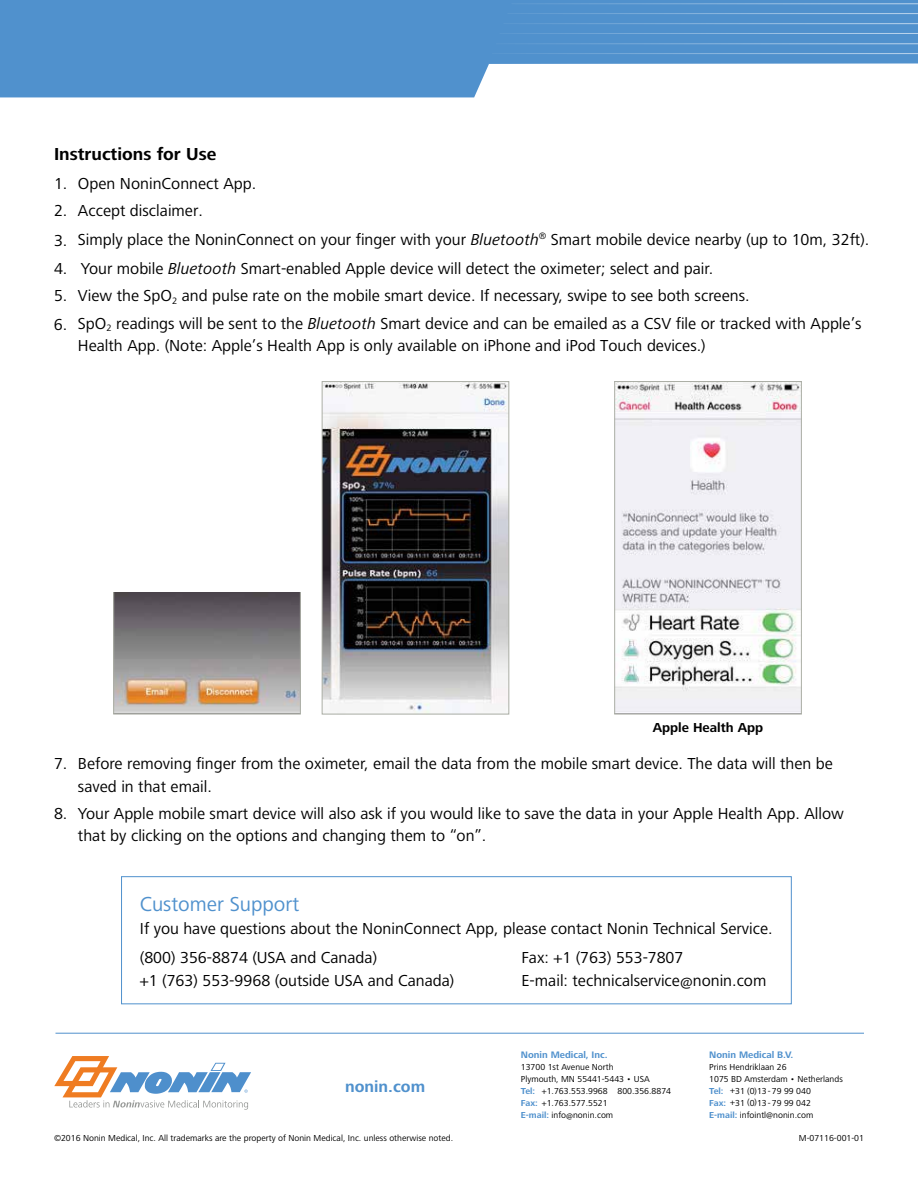
<style>
.page{position:relative;width:918px;height:1188px;background:#fff}
.page>*{position:absolute;margin:0;border:0;box-sizing:border-box;transform-origin:0 0}
.t1{font:21px "Frutiger Next LT";color:#5091cd}
.t2{font:700 18px "Frutiger Next LT";color:#000}
.t3{font:16.5px/22.5px "Frutiger Next LT";color:#000}
.t4{font:700 16.5px "Frutiger Next LT";color:#5091cd}
.t5{font:700 13.5px "Frutiger Next LT";color:#000}
.t6{font:700 9.75px "Frutiger Next LT";color:#5091cd}
.t7{font:9px/12px "Frutiger Next LT";color:#000}
.s1{font-style:italic}
.s2{font-weight:700;color:#5091cd}
</style>
<div class="page">
<svg style="left:0;top:0;width:918px;height:97px;fill:#5091cd"></svg>
<hr style="left:477px;top:93px;width:441px;height:1px;background:#fff">
<hr style="left:480px;top:83px;width:438px;height:1px;background:#fff">
<hr style="left:484px;top:73px;width:434px;height:1px;background:#fff">
<hr style="left:488px;top:63px;width:430px;height:1px;background:#fff">
<hr style="left:492px;top:53px;width:426px;height:1px;background:#fff">
<hr style="left:496px;top:43px;width:422px;height:1px;background:#fff">
<hr style="left:500px;top:33px;width:418px;height:1px;background:#fff">
<hr style="left:503px;top:23px;width:415px;height:1px;background:#fff">
<hr style="left:507px;top:13px;width:411px;height:1px;background:#fff">
<hr style="left:511px;top:3px;width:407px;height:1px;background:#fff">
<hr style="left:515px;top:0;width:403px;height:1px;background:#fff">
<svg style="left:54px;top:1056px;width:197px;height:54px"></svg>
<hr style="left:56px;top:1033px;width:808px;height:1px;background:#5091cd">
<img style="left:115px;top:592px;width:184px;height:120px">
<img style="left:324px;top:383px;width:183px;height:329px">
<div style="left:322px;top:381px;width:187px;height:333px;border:1px solid #acafa6"></div>
<img style="left:616px;top:383px;width:184px;height:329px">
<div style="left:614px;top:381px;width:188px;height:333px;border:1px solid #acafa6"></div>
<div style="left:121px;top:876px;width:671px;height:128px;border:1px solid #5091cd"></div>
<p class="t2" style="left:54px;top:144px;width:164px">Instructions for Use</p>
<p class="t3" style="left:54px;top:172px;width:204px">1. Open NoninConnect App.</p>
<p class="t3" style="left:54px;top:199px;width:150px">2. Accept disclaimer.</p>
<p class="t3" style="left:54px;top:228px;width:817px">3. Simply place the NoninConnect on your finger with your <span class="s1">Bluetooth</span><sup>®</sup> Smart mobile device nearby (up to 10m, 32ft).</p>
<p class="t3" style="left:54px;top:257px;width:661px">4. Your mobile <span class="s1">Bluetooth</span> Smart-enabled Apple device will detect the oximeter; select and pair.</p>
<p class="t3" style="left:54px;top:284px;width:697px">5. View the SpO<sub>2</sub> and pulse rate on the mobile smart device. If necessary, swipe to see both screens.</p>
<p class="t3" style="left:54px;top:312px;width:600px">6. SpO<sub>2</sub> readings will be sent to the <span class="s1">Bluetooth</span> Smart device and can be emailed as a csv</p>
<p class="t3" style="left:78px;top:312px;width:785px;text-indent:598px">file or tracked with Apple’s<br>Health App. (Note: Apple’s Health App is only available on iPhone and iPod Touch devices.)</p>
<p class="t5" style="left:653px;top:720px;width:112px">Apple Health App</p>
<p class="t3" style="left:78px;top:753px;width:757px;text-indent:-24px">7. Before removing finger from the oximeter, email the data from the mobile smart device. The data will then be saved in that email.</p>
<p class="t3" style="left:78px;top:802px;width:767px;text-indent:-24px">8. Your Apple mobile smart device will also ask if you would like to save the data in your Apple Health App. Allow that by clicking on the options and changing them to “on”.</p>
<p class="t1" style="left:140px;top:893px;width:161px">Customer Support</p>
<p class="t3" style="left:140px;top:914px;width:634px;line-height:29.4px">If you have questions about the NoninConnect App, please contact Nonin Technical Service. (800) 356-8874 (USA and Canada)</p>
<p class="t3" style="left:140px;top:969px;width:316px">+1 (763) 553-9968 (outside USA and Canada)</p>
<p class="t3" style="left:522px;top:946px;width:246px">Fax: +1 (763) 553-7807<br>E-mail: technicalservice@nonin.com</p>
<p class="t4" style="left:345px;top:1077px;width:82px">nonin.com</p>
<p class="t6" style="left:521px;top:1049px;width:88px">Nonin Medical, Inc.</p>
<p class="t7" style="left:521px;top:1061px;width:152px">13700 1st Avenue North<br>Plymouth, MN 55441-5443 • USA<br><span class="s2">Tel:</span> +1.763.553.9968 800.356.8874<br><span class="s2">Fax:</span> +1.763.577.5521<br><span class="s2">E-mail:</span> info@nonin.com</p>
<p class="t6" style="left:709px;top:1049px;width:86px">Nonin Medical B.V.</p>
<p class="t7" style="left:709px;top:1061px;width:135px">Prins Hendriklaan 26<br>1075 BD Amsterdam • Netherlands<br><span class="s2">Tel:</span> +31 (0)13 - 79 99 040<br><span class="s2">Fax:</span> +31 (0)13 - 79 99 042<br><span class="s2">E-mail:</span> infointl@nonin.com</p>
<p class="t7" style="left:54px;top:1132px;width:401px">©2016 Nonin Medical, Inc. All trademarks are the property of Nonin Medical, Inc. unless otherwise noted.</p>
<p class="t7" style="left:799px;top:1132px;width:67px">M-07116-001-01</p>
</div>
